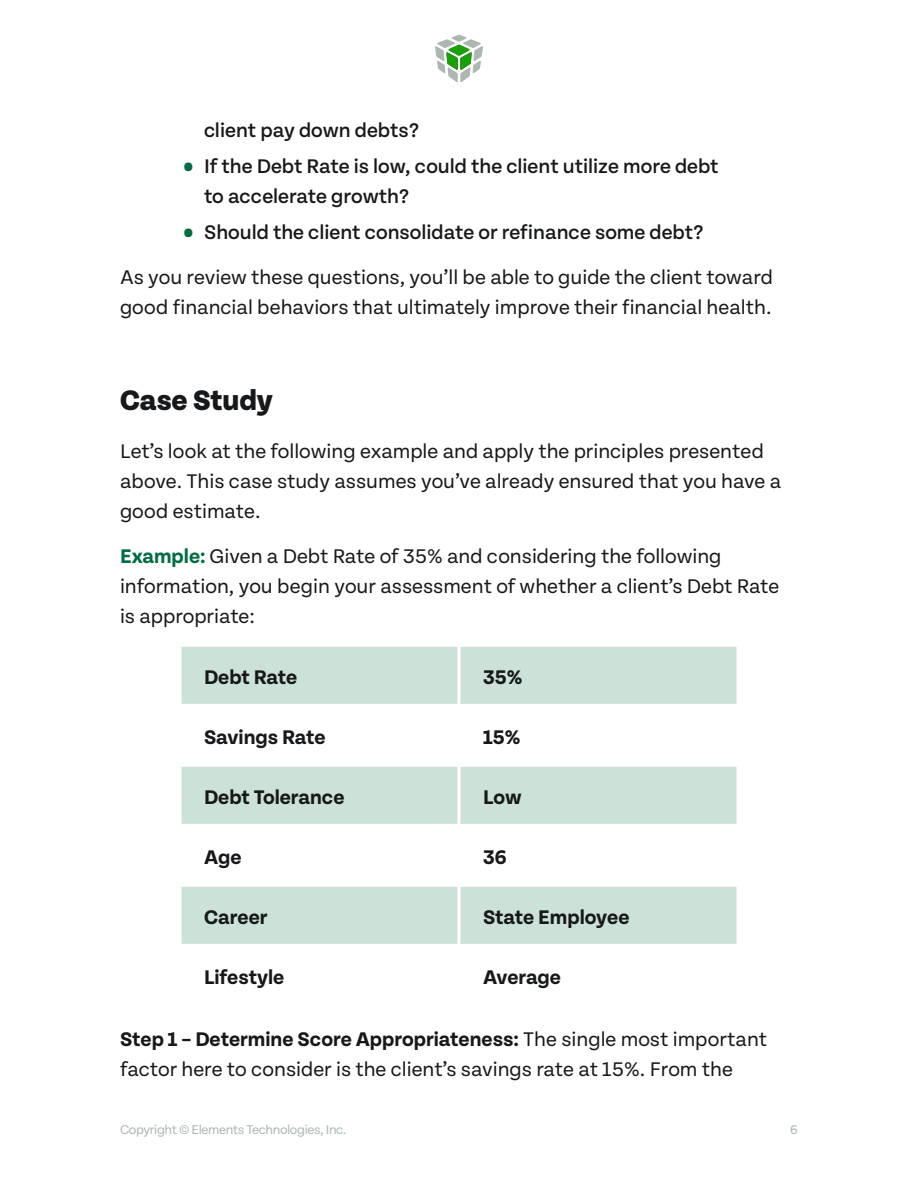
<style>
.page{position:relative;width:918px;height:1188px;background:#fff}
.page>*{position:absolute;margin:0;border:0;box-sizing:border-box;transform-origin:0 0}
.H3_Section_Title{font:800 30px "Tenon";color:#17181a}
.Body{font:21px/30px "Tenon";color:#17181a}
.t1{font:500 21px/30px "Tenon";color:#17181a}
.Table_-_Data_Style{font:700 21px "Tenon";color:#17181a}
.t2{font:13.5px "Tenon";letter-spacing:-.03em;color:#acb7b2}
.s1{font-family:"Korolev";font-weight:100;color:#016e42}
.s2{font-weight:700;color:#016e42}
.s3{font-weight:700}
</style>
<div class="page">
<svg style="left:435px;top:35px;width:48px;height:47px"></svg>
<div style="left:182px;top:647px;width:554px;height:57px;background:#cce2d9"></div>
<svg style="left:182px;top:767px;width:554px;height:177px;fill:#cce2d9"></svg>
<hr style="left:458px;top:647px;width:2px;height:57px;background:#fff">
<hr style="left:458px;top:767px;width:2px;height:57px;background:#fff">
<hr style="left:178px;top:824px;width:281px;height:3px;background:#fff">
<hr style="left:459px;top:824px;width:281px;height:3px;background:#fff">
<hr style="left:458px;top:827px;width:2px;height:57px;background:#fff">
<hr style="left:178px;top:884px;width:281px;height:3px;background:#fff">
<hr style="left:459px;top:884px;width:281px;height:3px;background:#fff">
<hr style="left:458px;top:887px;width:2px;height:57px;background:#fff">
<svg style="left:181px;top:647px;width:1px;height:57px"></svg>
<svg style="left:736px;top:647px;width:1px;height:57px"></svg>
<svg style="left:181px;top:767px;width:1px;height:57px"></svg>
<svg style="left:736px;top:767px;width:1px;height:57px"></svg>
<svg style="left:181px;top:887px;width:1px;height:57px"></svg>
<svg style="left:736px;top:887px;width:1px;height:57px"></svg>
<p class="t1" style="left:204px;top:115px;width:217px">client pay down debts?</p>
<p class="t1" style="left:204px;top:151px;width:516px;text-indent:-21px"><span class="s1">•</span> If the Debt Rate is low, could the client utilize more debt to accelerate growth?</p>
<p class="t1" style="left:183px;top:217px;width:522px"><span class="s1">•</span> Should the client consolidate or refinance some debt?</p>
<p class="Body" style="left:120px;top:262px;width:655px">As you review these questions, you’ll be able to guide the client toward good financial behaviors that ultimately improve their financial health.</p>
<p class="H3_Section_Title" style="left:120px;top:384px;width:154px">Case Study</p>
<p class="Body" style="left:120px;top:436px;width:663px">Let’s look at the following example and apply the principles presented above. This case study assumes you’ve already ensured that you have a good estimate.</p>
<p class="Body" style="left:120px;top:541px;width:661px"><span class="s2">Example:</span> Given a Debt Rate of 35% and considering the following information, you begin your assessment of whether a client’s Debt Rate is appropriate:</p>
<p class="Table_-_Data_Style" style="left:204px;top:666px;width:95px">Debt Rate</p>
<p class="Table_-_Data_Style" style="left:483px;top:666px;width:41px">35%</p>
<p class="Table_-_Data_Style" style="left:204px;top:726px;width:123px">Savings Rate</p>
<p class="Table_-_Data_Style" style="left:483px;top:726px;width:39px">15%</p>
<p class="Table_-_Data_Style" style="left:204px;top:786px;width:142px">Debt Tolerance</p>
<p class="Table_-_Data_Style" style="left:483px;top:786px;width:40px">Low</p>
<p class="Table_-_Data_Style" style="left:204px;top:846px;width:39px">Age</p>
<p class="Table_-_Data_Style" style="left:483px;top:846px;width:25px">36</p>
<p class="Table_-_Data_Style" style="left:204px;top:906px;width:65px">Career</p>
<p class="Table_-_Data_Style" style="left:483px;top:906px;width:148px">State Employee</p>
<p class="Table_-_Data_Style" style="left:204px;top:966px;width:82px">Lifestyle</p>
<p class="Table_-_Data_Style" style="left:483px;top:966px;width:80px">Average</p>
<p class="Body" style="left:120px;top:1024px;width:649px"><span class="s3">Step 1 – Determine Score Appropriateness:</span> The single most important factor here to consider is the client’s savings rate at 15%. From the</p>
<p class="t2" style="left:120px;top:1123px;width:228px">Copyright © Elements Technologies, Inc.</p>
<p class="t2" style="left:790px;top:1123px;width:9px">6</p>
</div>
